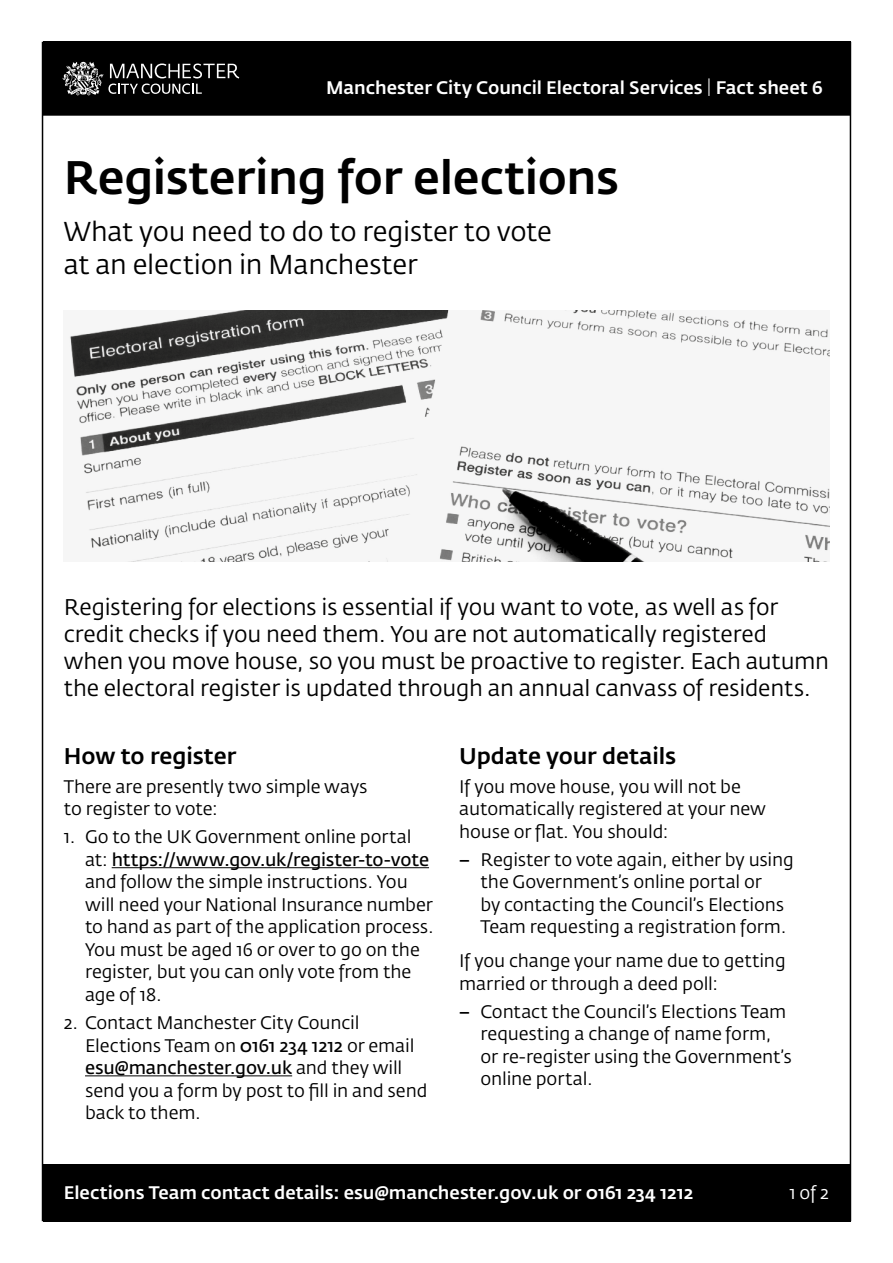
<style>
.page{position:relative;width:893px;height:1263px;background:#fff}
.page>*{position:absolute;margin:0;border:0;box-sizing:border-box;transform-origin:0 0}
.t1{font:500 46.5px "Fedra Sans Std";letter-spacing:-.01em;color:#000}
.t2{font:27px/33px "Fedra Sans Std";letter-spacing:-.01em;color:#000}
.Intro{font:22.5px/27px "Fedra Sans Std";letter-spacing:-.01em;color:#000}
.t3{font:500 22.5px "Fedra Sans Std";letter-spacing:-.005em;color:#000}
.P_Body_before_list{font:18px/22.5px "Fedra Sans Std";letter-spacing:-.01em;color:#000}
.t4{font:500 18px "Fedra Sans Std";letter-spacing:-.005em;color:#fff}
.t5{font:18px "Fedra Sans Std";color:#fff}
.s1{font-weight:300}
.s2{font-weight:600}
.s3{font-weight:500}
</style>
<div class="page">
<div style="left:43px;top:42px;width:808px;height:73px;background:#000"></div>
<div style="left:43px;top:1164px;width:808px;height:57px;background:#000"></div>
<svg style="left:63px;top:62px;width:176px;height:34px"></svg>
<hr style="left:43px;top:115px;width:808px;height:1px;background:#000">
<img style="left:69px;top:310px;width:760px;height:251px">
<hr style="left:112px;top:867px;width:317px;height:1px;background:#000">
<hr style="left:85px;top:1075px;width:207px;height:1px;background:#000">
<p class="t4" style="left:326px;top:76px;width:498px">Manchester City Council Electoral Services <span class="s1">|</span> Fact sheet 6</p>
<h1 class="t1" style="left:64px;top:149px;width:557px">Registering for elections</h1>
<h2 class="t2" style="left:64px;top:215px;width:490px">What you need to do to register to vote at an election in Manchester</h2>
<p class="Intro" style="left:64px;top:594px;width:767px">Registering for elections is essential if you want to vote, as well as for credit checks if you need them. You are not automatically registered when you move house, so you must be proactive to register. Each autumn the electoral register is updated through an annual canvass of residents.</p>
<h3 class="t3" style="left:64px;top:741px;width:174px">How to register</h3>
<p class="P_Body_before_list" style="left:64px;top:775px;width:305px">There are presently two simple ways to register to vote:</p>
<p class="P_Body_before_list" style="left:85px;top:826px;width:350px;text-indent:-21px">1. Go to the UK Government online portal at: <span class="s2">https://www.gov.uk/register-to-vote </span>and follow the simple instructions. You will need your National Insurance number to hand as part of the application process.<br>You must be aged 16 or over to go on the register, but you can only vote from the age of 18.</p>
<p class="P_Body_before_list" style="left:85px;top:1011px;width:344px;text-indent:-21px">2. Contact Manchester City Council<br>Elections Team on <span class="s2">0161 234 1212</span> or email <span class="s2">esu@manchester.gov.uk</span> and they will send you a form by post to fill in and send back to them.</p>
<h3 class="t3" style="left:459px;top:741px;width:219px">Update your details</h3>
<p class="P_Body_before_list" style="left:459px;top:775px;width:308px">If you move house, you will not be automatically registered at your new house or flat. You should:</p>
<p class="P_Body_before_list" style="left:480px;top:848px;width:315px;text-indent:-21px"><span class="s3">–</span> Register to vote again, either by using the Government’s online portal or<br>by contacting the Council’s Elections Team requesting a registration form.</p>
<p class="P_Body_before_list" style="left:459px;top:950px;width:328px">If you change your name due to getting married or through a deed poll:</p>
<p class="P_Body_before_list" style="left:480px;top:1000px;width:313px;text-indent:-21px"><span class="s3">–</span> Contact the Council’s Elections Team requesting a change of name form, or re-register using the Government’s online portal.</p>
<p class="t4" style="left:64px;top:1181px;width:631px">Elections Team contact details: esu@manchester.gov.uk or 0161 234 1212</p>
<p class="t5" style="left:789px;top:1182px;width:41px">1 of 2</p>
</div>
